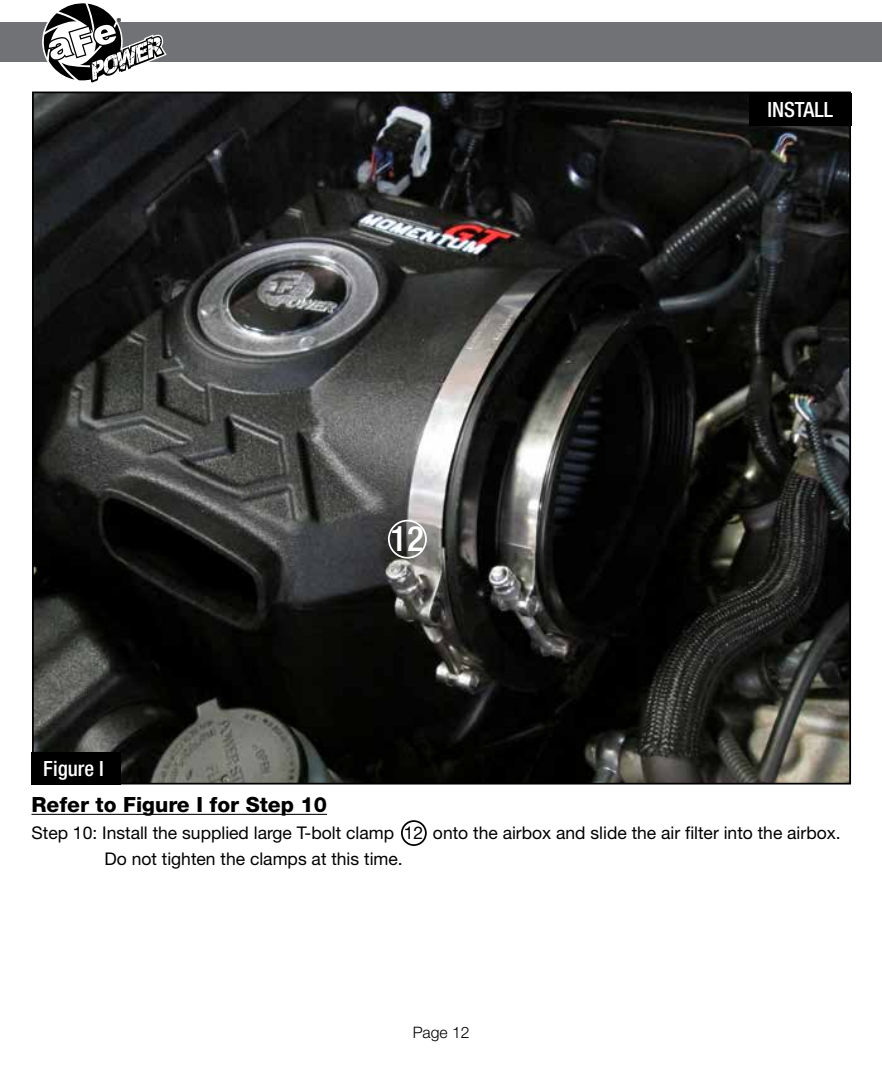
<style>
.page{position:relative;width:882px;height:1071px;background:#fff}
.page>*{position:absolute;margin:0;border:0;box-sizing:border-box;transform-origin:0 0}
.t1{font:500 condensed 35px "Helvetica Neue";color:#fff}
.t2{font:800 21px "Helvetica Neue";color:#000}
.t3{font:500 condensed 21px "Helvetica Neue";color:#fff}
.t4{font:17.5px/26.2px "Helvetica Neue";color:#000}
.t5{font:300 15.75px "Helvetica Neue";color:#000}
.t6{font:8.75px "Myriad";color:#000}
</style>
<div class="page">
<div style="left:0;top:23px;width:882px;height:39px;background:#717275"></div>
<svg style="left:43px;top:3px;width:124px;height:80px"></svg>
<hr style="left:32px;top:814px;width:295px;height:1px;background:#000">
<img style="left:35px;top:95px;width:813px;height:687px">
<div style="left:32px;top:752px;width:89px;height:33px;background:#000"></div>
<div style="left:749px;top:93px;width:103px;height:33px;background:#000"></div>
<div style="left:401px;top:820px;width:26px;height:26px;border:2px solid #000;border-radius:50%"></div>
<div style="left:388px;top:520px;width:39px;height:39px;border:2px solid #fff;border-radius:50%"></div>
<p class="t6" style="left:117px;top:17px;width:6px">®</p>
<p class="t3" style="left:43px;top:757px;width:62px">Figure I</p>
<h1 class="t1" style="left:390px;top:518px;width:35px">12</h1>
<p class="t3" style="left:767px;top:97px;width:67px">INSTALL</p>
<p class="t2" style="left:32px;top:792px;width:297px">Refer to Figure I for Step 10</p>
<p class="t4" style="left:104px;top:819px;width:738px;text-indent:-73px">Step 10: Install the supplied large T-bolt clamp 12 onto the airbox and slide the air filter into the airbox.<br>Do not tighten the clamps at this time.</p>
<p class="t5" style="left:413px;top:1023px;width:58px">Page 12</p>
</div>
